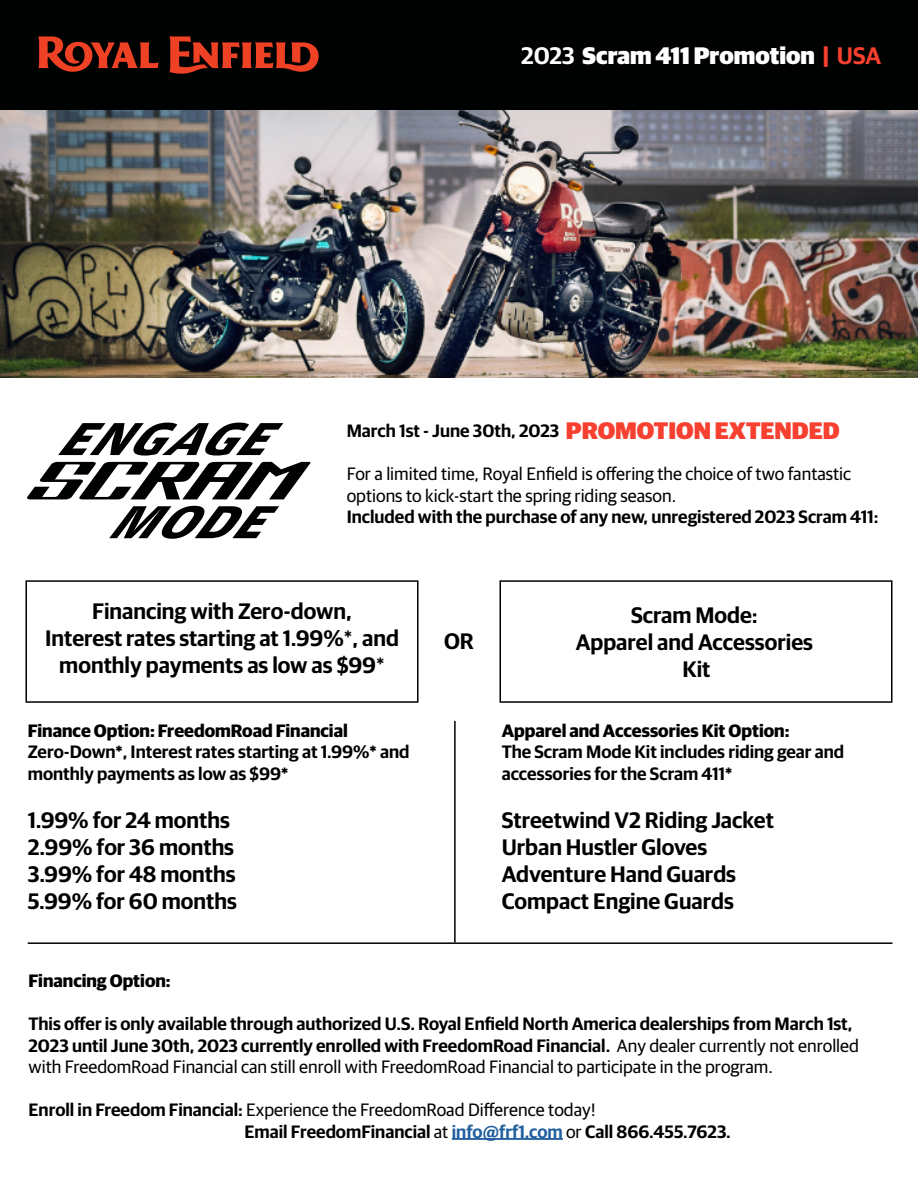
<style>
.page{position:relative;width:918px;height:1188px;background:#fff}
.page>*{position:absolute;margin:0;border:0;box-sizing:border-box;transform-origin:0 0}
.t1{font:900 24px "Guardian Sans";color:#fff}
.t2{font:900 24px "Guardian Sans";color:#f84030}
.t3{font:600 22.5px/27px "Guardian Sans";color:#000;text-align:center}
.t4{font:600 18px/21.6px "Guardian Sans";color:#000}
.t5{font:18px/21.6px "Guardian Sans";color:#000}
.t6{font:700 18px "Guardian Sans";color:#000}
.s1{font-weight:600}
.s2{color:#f84030}
.s3{font-weight:600;color:#f84030}
.s4{font-weight:400}
.s5{color:#215e9e}
</style>
<div class="page">
<div style="left:0;top:0;width:918px;height:110px;background:#000101"></div>
<svg style="left:38px;top:36px;width:281px;height:38px"></svg>
<div style="left:26px;top:580px;width:392px;height:123px;border:2px solid #000101"></div>
<div style="left:500px;top:580px;width:392px;height:123px;border:2px solid #000101"></div>
<hr style="left:452px;top:1138px;width:111px;height:2px;background:#215e9e">
<hr style="left:28px;top:942px;width:864px;height:2px;background:#000101">
<hr style="left:454px;top:721px;width:2px;height:221px;background:#000101">
<img style="left:0;top:110px;width:918px;height:268px">
<svg style="left:27px;top:462px;width:284px;height:37px"></svg>
<svg style="left:58px;top:423px;width:225px;height:33px"></svg>
<svg style="left:109px;top:506px;width:170px;height:33px"></svg>
<h1 class="t1" style="left:521px;top:37px;width:362px"><span class="s1">2023</span> Scram 411 Promotion <span class="s2">|</span> <span class="s3">USA</span></h1>
<h1 class="t2" style="left:566px;top:412px;width:275px">PROMOTION EXTENDED</h1>
<p class="t4" style="left:347px;top:418px;width:214px">March 1st - June 30th, 2023</p>
<p class="t5" style="left:347px;top:462px;width:506px">For a limited time, Royal Enfield is offering the choice of two fantastic options to kick-start the spring riding season.</p>
<p class="t4" style="left:347px;top:505px;width:533px">Included with the purchase of any new, unregistered 2023 Scram 411:</p>
<p class="t3" style="left:45px;top:596px;width:355px">Financing with Zero-down,<br>Interest rates starting at 1.99%<span class="s4">*</span>, and monthly payments as low as $99<span class="s4">*</span></p>
<p class="t3" style="left:576px;top:600px;width:239px">Scram Mode:<br>Apparel and Accessories<br>Kit</p>
<p class="t3" style="left:444px;top:626px;width:31px">OR</p>
<p class="t6" style="left:28px;top:717px;width:322px">Finance Option: FreedomRoad Financial</p>
<p class="t4" style="left:28px;top:740px;width:383px">Zero-Down*, Interest rates starting at 1.99%* and monthly payments as low as $99*</p>
<p class="t3" style="left:28px;top:805px;width:211px;text-align:left">1.99% for 24 months<br>2.99% for 36 months<br>3.99% for 48 months<br>5.99% for 60 months</p>
<p class="t6" style="left:502px;top:717px;width:289px">Apparel and Accessories Kit Option:</p>
<p class="t4" style="left:502px;top:740px;width:344px">The Scram Mode Kit includes riding gear and accessories for the Scram 411*</p>
<p class="t3" style="left:502px;top:805px;width:274px;text-align:left">Streetwind V2 Riding Jacket<br>Urban Hustler Gloves<br>Adventure Hand Guards<br>Compact Engine Guards</p>
<p class="t6" style="left:28px;top:967px;width:144px">Financing Option:</p>
<p class="t4" style="left:28px;top:1011px;width:832px">This offer is only available through authorized U.S. Royal Enfield North America dealerships from March 1st,<br>2023 until June 30th, 2023 currently enrolled with FreedomRoad Financial. <span class="s4">Any dealer currently not enrolled with FreedomRoad Financial can still enroll with FreedomRoad Financial to participate in the program.</span></p>
<p class="t4" style="left:244px;top:1098px;width:488px;text-indent:-216px">Enroll in Freedom Financial: <span class="s4">Experience the FreedomRoad Difference today!<br></span>Email FreedomFinancial <span class="s4">at</span> <span class="s5">info@frf1.com</span> <span class="s4">or</span> Call 866.455.7623.</p>
</div>
